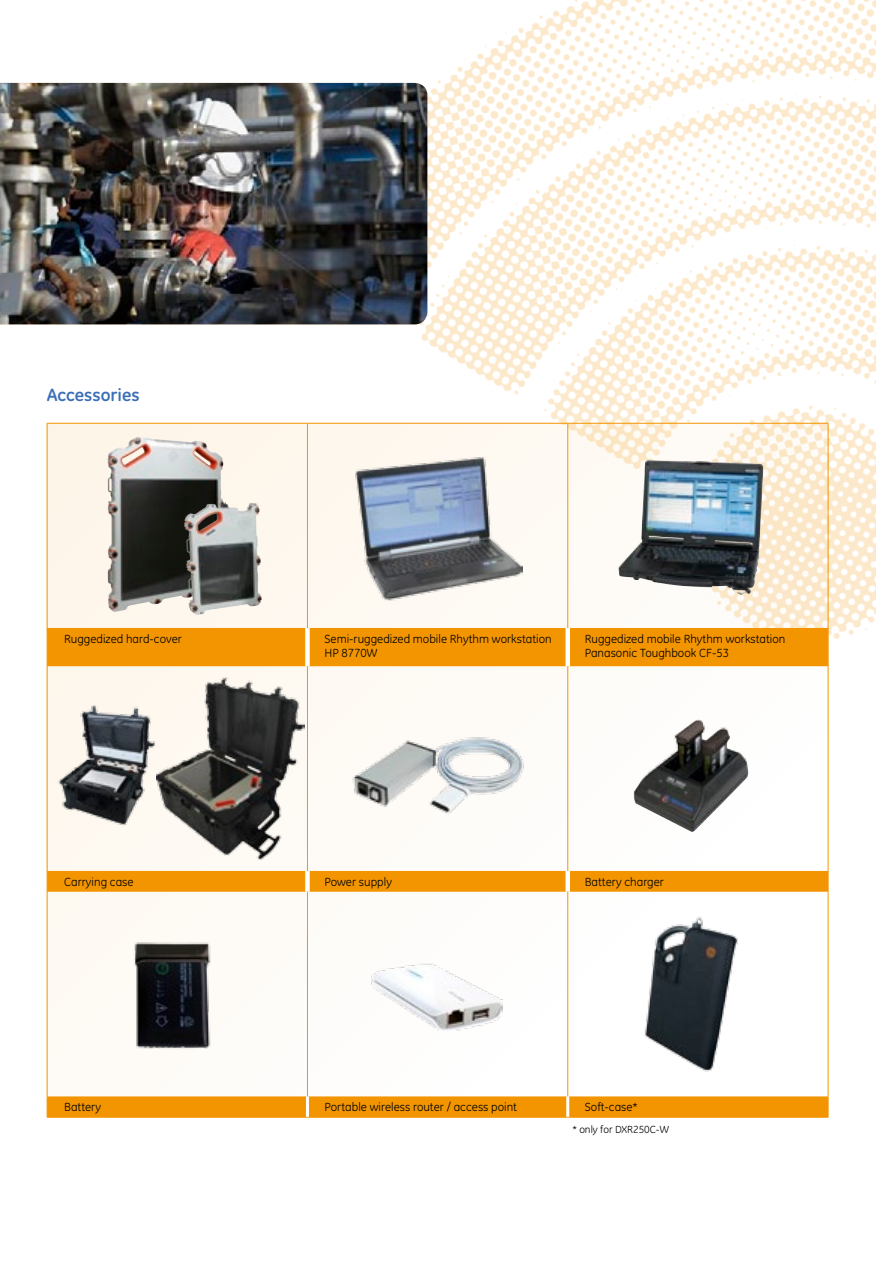
<style>
.page{position:relative;width:876px;height:1263px;background:#fff}
.page>*{position:absolute;margin:0;border:0;box-sizing:border-box;transform-origin:0 0}
.t1{font:700 18px "GE Inspira";color:#3b6eb5}
.t2{font:12px/14.4px "GE Inspira";color:#000}
.t3{font:10.5px "GE Inspira";color:#000}
</style>
<div class="page">
<img style="left:189px;top:0;width:687px;height:639px">
<svg style="left:48px;top:423px;width:781px;height:448px;fill:#fefaf3"></svg>
<div style="left:48px;top:628px;width:780px;height:38px;background:#f39500"></div>
<svg style="left:48px;top:871px;width:780px;height:246px"></svg>
<hr style="left:47px;top:423px;width:260px;height:1px;background:#f39500">
<hr style="left:307px;top:423px;width:261px;height:1px;background:#f39500">
<hr style="left:568px;top:423px;width:260px;height:1px;background:#f39500">
<hr style="left:47px;top:1117px;width:260px;height:1px;background:#f39500">
<hr style="left:307px;top:1117px;width:261px;height:1px;background:#f39500">
<hr style="left:568px;top:1117px;width:260px;height:1px;background:#f39500">
<hr style="left:47px;top:424px;width:1px;height:204px;background:#f39500">
<hr style="left:307px;top:424px;width:1px;height:204px;background:#f39500">
<hr style="left:567px;top:424px;width:1px;height:204px;background:#f39500">
<hr style="left:828px;top:424px;width:1px;height:204px;background:#f39500">
<hr style="left:47px;top:628px;width:1px;height:38px;background:#f39500">
<hr style="left:828px;top:628px;width:1px;height:38px;background:#f39500">
<hr style="left:47px;top:666px;width:1px;height:205px;background:#f39500">
<hr style="left:307px;top:666px;width:1px;height:205px;background:#f39500">
<hr style="left:567px;top:666px;width:1px;height:205px;background:#f39500">
<hr style="left:828px;top:666px;width:1px;height:205px;background:#f39500">
<svg style="left:47px;top:871px;width:1px;height:21px"></svg>
<svg style="left:828px;top:871px;width:1px;height:21px"></svg>
<hr style="left:47px;top:892px;width:1px;height:204px;background:#f39500">
<hr style="left:307px;top:892px;width:1px;height:204px;background:#f39500">
<hr style="left:567px;top:892px;width:1px;height:204px;background:#f39500">
<hr style="left:828px;top:892px;width:1px;height:204px;background:#f39500">
<svg style="left:47px;top:1096px;width:1px;height:21px"></svg>
<svg style="left:828px;top:1096px;width:1px;height:21px"></svg>
<div style="left:305px;top:628px;width:5px;height:38px;background:#fff"></div>
<div style="left:565px;top:628px;width:5px;height:38px;background:#fff"></div>
<div style="left:305px;top:871px;width:5px;height:21px;background:#fff"></div>
<div style="left:565px;top:871px;width:5px;height:21px;background:#fff"></div>
<hr style="left:306px;top:1096px;width:3px;height:21px;background:#fff">
<hr style="left:566px;top:1096px;width:3px;height:21px;background:#fff">
<img style="left:351px;top:457px;width:171px;height:146px">
<img style="left:618px;top:461px;width:145px;height:134px">
<img style="left:630px;top:712px;width:121px;height:120px">
<img style="left:123px;top:933px;width:99px;height:124px">
<img style="left:371px;top:959px;width:132px;height:72px">
<img style="left:348px;top:709px;width:177px;height:126px">
<img style="left:628px;top:911px;width:125px;height:167px">
<img style="left:108px;top:437px;width:30px;height:168px">
<img style="left:0;top:83px;width:427px;height:241px">
<img style="left:184px;top:502px;width:63px;height:113px">
<img style="left:156px;top:666px;width:148px;height:197px">
<img style="left:55px;top:702px;width:105px;height:126px">
<h1 class="t1" style="left:47px;top:383px;width:94px">Accessories</h1>
<p class="t2" style="left:64px;top:632px;width:119px">Ruggedized hard-cover</p>
<p class="t2" style="left:324px;top:632px;width:229px">Semi-ruggedized mobile Rhythm workstation<br>HP 8770W</p>
<p class="t2" style="left:585px;top:632px;width:202px">Ruggedized mobile Rhythm workstation<br>Panasonic Toughbook CF-53</p>
<p class="t2" style="left:64px;top:875px;width:71px">Carrying case</p>
<p class="t2" style="left:324px;top:875px;width:69px">Power supply</p>
<p class="t2" style="left:585px;top:875px;width:81px">Battery charger</p>
<p class="t2" style="left:64px;top:1100px;width:38px">Battery</p>
<p class="t2" style="left:324px;top:1100px;width:194px">Portable wireless router / access point</p>
<p class="t2" style="left:585px;top:1100px;width:54px">Soft-case*</p>
<p class="t3" style="left:572px;top:1123px;width:98px">* only for DXR250C-W</p>
</div>
